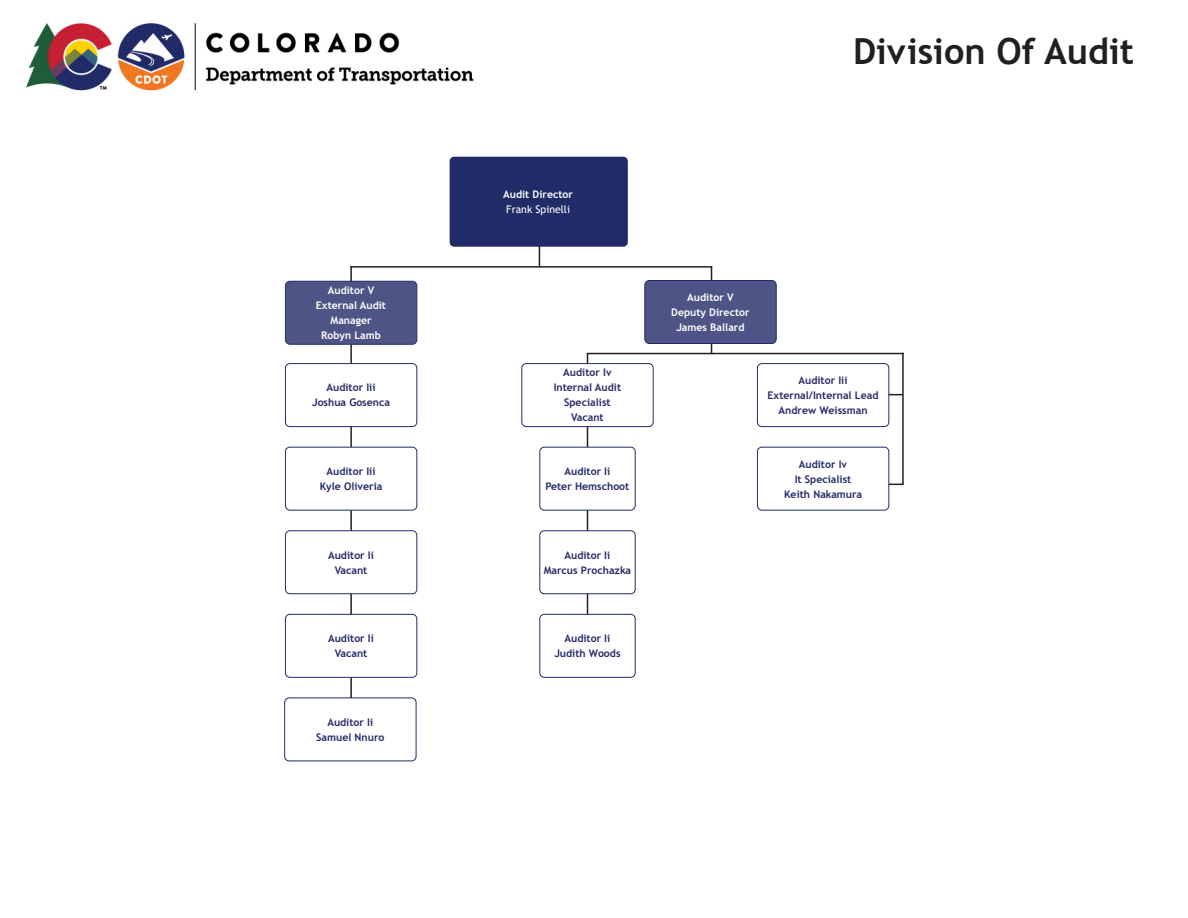
<style>
.page{position:relative;width:1188px;height:918px;background:#fff}
.page>*{position:absolute;margin:0;border:0;box-sizing:border-box;transform-origin:0 0}
.t1{font:700 36px "Trebuchet MS";color:#231f20}
.t2{font:700 10.5px/15px "Trebuchet MS";color:#242968;text-align:center}
.t3{font:700 10.5px/15px "Trebuchet MS";color:#fff;text-align:center}
.s1{font-weight:400}
</style>
<div class="page">
<img style="left:26px;top:23px;width:448px;height:68px">
<hr style="left:711px;top:267px;width:1px;height:87px;background:#231f20">
<hr style="left:587px;top:354px;width:1px;height:273px;background:#231f20">
<hr style="left:539px;top:173px;width:1px;height:94px;background:#231f20">
<hr style="left:350px;top:266px;width:362px;height:2px;background:#231f20">
<hr style="left:587px;top:353px;width:317px;height:1px;background:#231f20">
<hr style="left:852px;top:394px;width:51px;height:1px;background:#231f20">
<hr style="left:853px;top:484px;width:51px;height:1px;background:#231f20">
<hr style="left:350px;top:266px;width:2px;height:482px;background:#231f20">
<div style="left:645px;top:281px;width:131px;height:63px;background:#4e5586;border-radius:4px"></div>
<div style="left:450px;top:157px;width:178px;height:90px;background:#212b68;border-radius:4px"></div>
<div style="left:644px;top:280px;width:133px;height:64px;border:1px solid #212b68;border-radius:4px"></div>
<div style="left:285px;top:281px;width:132px;height:63px;background:#4e5586;border-radius:4px"></div>
<div style="left:285px;top:364px;width:132px;height:63px;background:#fff;border-radius:4px"></div>
<div style="left:285px;top:363px;width:132px;height:64px;border:1px solid #212b68;border-radius:4px"></div>
<div style="left:285px;top:447px;width:132px;height:63px;background:#fff;border-radius:4px"></div>
<div style="left:285px;top:447px;width:132px;height:64px;border:1px solid #212b68;border-radius:4px"></div>
<div style="left:285px;top:531px;width:132px;height:63px;background:#fff;border-radius:4px"></div>
<div style="left:285px;top:614px;width:132px;height:63px;background:#fff;border-radius:4px"></div>
<div style="left:285px;top:281px;width:132px;height:64px;border:1px solid #212b68;border-radius:4px"></div>
<div style="left:285px;top:698px;width:131px;height:63px;background:#fff;border-radius:4px"></div>
<div style="left:284px;top:698px;width:132px;height:63px;border:1px solid #212b68;border-radius:4px"></div>
<div style="left:285px;top:530px;width:132px;height:64px;border:1px solid #212b68;border-radius:4px"></div>
<hr style="left:902px;top:353px;width:2px;height:131px;background:#231f20">
<div style="left:540px;top:447px;width:95px;height:63px;background:#fff;border-radius:4px"></div>
<div style="left:539px;top:447px;width:97px;height:64px;border:1px solid #212b68;border-radius:4px"></div>
<div style="left:540px;top:531px;width:95px;height:63px;background:#fff;border-radius:4px"></div>
<div style="left:539px;top:530px;width:97px;height:64px;border:1px solid #212b68;border-radius:4px"></div>
<div style="left:540px;top:614px;width:95px;height:63px;background:#fff;border-radius:4px"></div>
<div style="left:539px;top:614px;width:97px;height:64px;border:1px solid #212b68;border-radius:4px"></div>
<div style="left:757px;top:364px;width:132px;height:63px;background:#fff;border-radius:4px"></div>
<div style="left:757px;top:363px;width:132px;height:64px;border:1px solid #212b68;border-radius:4px"></div>
<div style="left:521px;top:363px;width:133px;height:64px;border:1px solid #212b68;border-radius:4px"></div>
<div style="left:757px;top:447px;width:132px;height:63px;background:#fff;border-radius:4px"></div>
<div style="left:757px;top:447px;width:132px;height:64px;border:1px solid #212b68;border-radius:4px"></div>
<div style="left:285px;top:614px;width:132px;height:64px;border:1px solid #212b68;border-radius:4px"></div>
<h2 class="t3" style="left:316px;top:283px;width:72px">Auditor V<br>External Audit<br>Manager<br>Robyn Lamb</h2>
<p class="t2" style="left:312px;top:380px;width:79px">Auditor Iii<br>Joshua Gosenca</p>
<p class="t2" style="left:320px;top:464px;width:64px">Auditor Iii<br>Kyle Oliveria</p>
<p class="t2" style="left:328px;top:547px;width:47px">Auditor Ii<br>Vacant</p>
<p class="t2" style="left:328px;top:631px;width:47px">Auditor Ii<br>Vacant</p>
<p class="t2" style="left:316px;top:715px;width:70px">Auditor Ii<br>Samuel Nnuro</p>
<h1 class="t1" style="left:853px;top:28px;width:282px">Division Of Audit</h1>
<h1 class="t3" style="left:503px;top:187px;width:71px;text-align:left">Audit Director<br><span class="s1">Frank Spinelli</span></h1>
<p class="t2" style="left:554px;top:365px;width:69px">Auditor Iv<br>Internal Audit<br>Specialist<br>Vacant</p>
<p class="t2" style="left:545px;top:464px;width:85px">Auditor Ii<br>Peter Hemschoot</p>
<p class="t2" style="left:544px;top:547px;width:89px">Auditor Ii<br>Marcus Prochazka</p>
<p class="t2" style="left:554px;top:631px;width:68px">Auditor Ii<br>Judith Woods</p>
<h2 class="t3" style="left:671px;top:290px;width:80px">Auditor V<br>Deputy Director<br>James Ballard</h2>
<p class="t2" style="left:768px;top:373px;width:112px">Auditor Iii<br>External/Internal Lead<br>Andrew Weissman</p>
<p class="t2" style="left:784px;top:456px;width:79px">Auditor Iv<br>It Specialist<br>Keith Nakamura</p>
</div>
